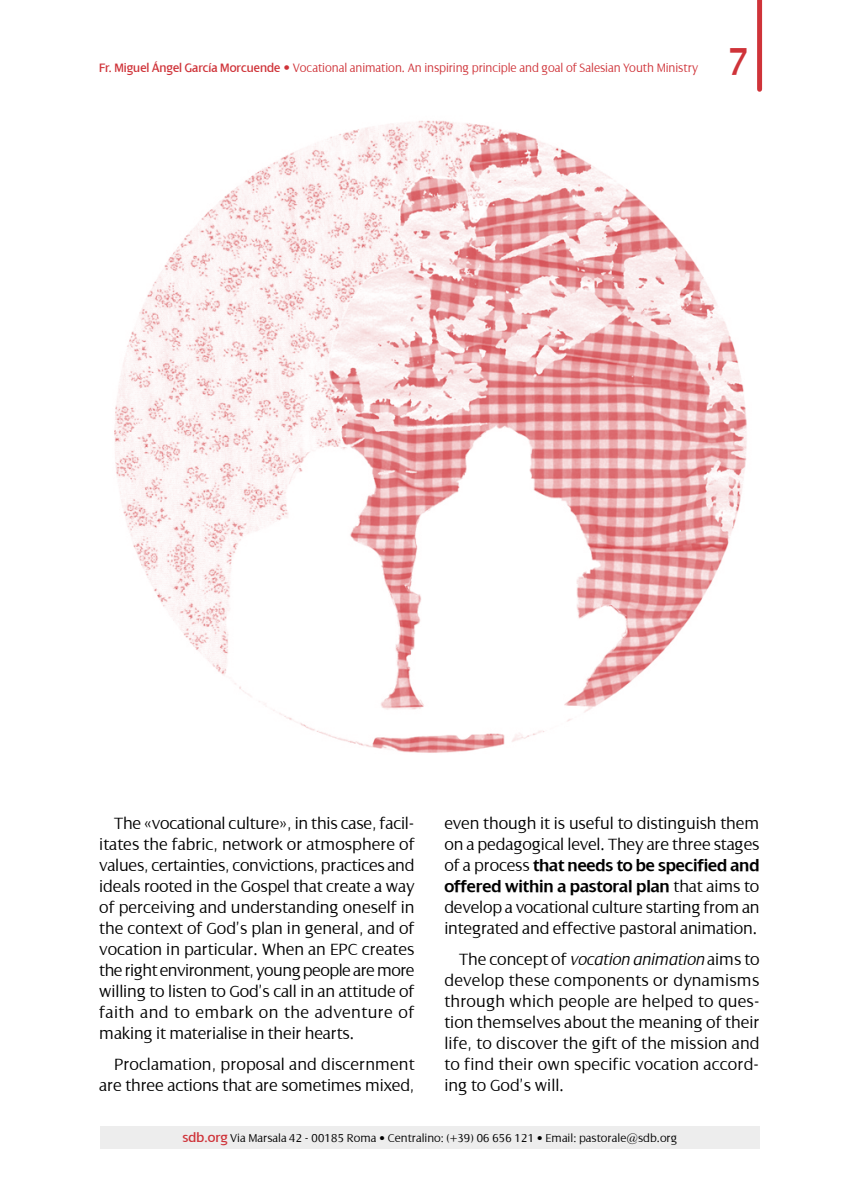
<style>
.page{position:relative;width:844px;height:1191px;background:#fff}
.page>*{position:absolute;margin:0;border:0;box-sizing:border-box;transform-origin:0 0}
.t1{font:42px "Dialog";color:#cf3339;scale:.9 1}
.t2{font:300 17.5px/21px "Dialog";letter-spacing:-.01em;color:#000;text-align:justify}
.t3{font:300 13.12px "Dialog";letter-spacing:-.005em;color:#cf3339;scale:.95 1}
.t4{font:300 12.25px "Dialog";color:#000}
.s1{font-weight:400}
.s2{font-weight:400;font-size:14px}
.s3{font-weight:600}
.s4{font-style:italic}
.s5{font-weight:400;font-size:14px;color:#cf3339}
</style>
<div class="page">
<div style="left:100px;top:1126px;width:659px;height:22px;background:#ededed"></div>
<img style="left:114px;top:120px;width:633px;height:633px">
<svg style="left:757px;top:0;width:4px;height:89px"></svg>
<p class="t3" style="left:99px;top:60px;width:631px"><span class="s1">Fr. Miguel Ángel García Morcuende</span> <span class="s2">•</span> Vocational animation. An inspiring principle and goal of Salesian Youth Ministry</p>
<h1 class="t1" style="left:728px;top:39px;width:23px">7</h1>
<p class="t2" style="left:99px;top:812px;width:317px;text-indent:15px">The «vocational culture», in this case, facil&shy;itates the fabric, network or atmosphere of values, certainties, convictions, practices and ideals rooted in the Gospel that create a way of perceiving and understanding oneself in the context of God’s plan in general, and of vocation in particular. When an EPC creates the right environment, young people are more willing to listen to God’s call in an attitude of faith and to embark on the adventure of making it materialise in their hearts.</p>
<p class="t2" style="left:99px;top:1053px;width:317px;text-align:right">Proclamation, proposal and discernment are three actions that are sometimes mixed,</p>
<p class="t2" style="left:444px;top:812px;width:317px">even though it is useful to distinguish them on a pedagogical level. They are three stages of a process <span class="s3">that needs to be specified and offered within a pastoral plan</span> that aims to develop a vocational culture starting from an integrated and effective pastoral animation.</p>
<p class="t2" style="left:444px;top:948px;width:317px;text-indent:15px">The concept of <span class="s4">vocation animation</span> aims to develop these components or dynamisms through which people are helped to ques&shy;tion themselves about the meaning of their life, to discover the gift of the mission and to find their own specific vocation accord&shy;ing to God’s will.</p>
<p class="t4" style="left:182px;top:1131px;width:496px"><span class="s5">sdb.org</span> Via Marsala 42 - 00185 Roma • Centralino: (+39) 06 656 121 • Email: pastorale@sdb.org</p>
</div>
